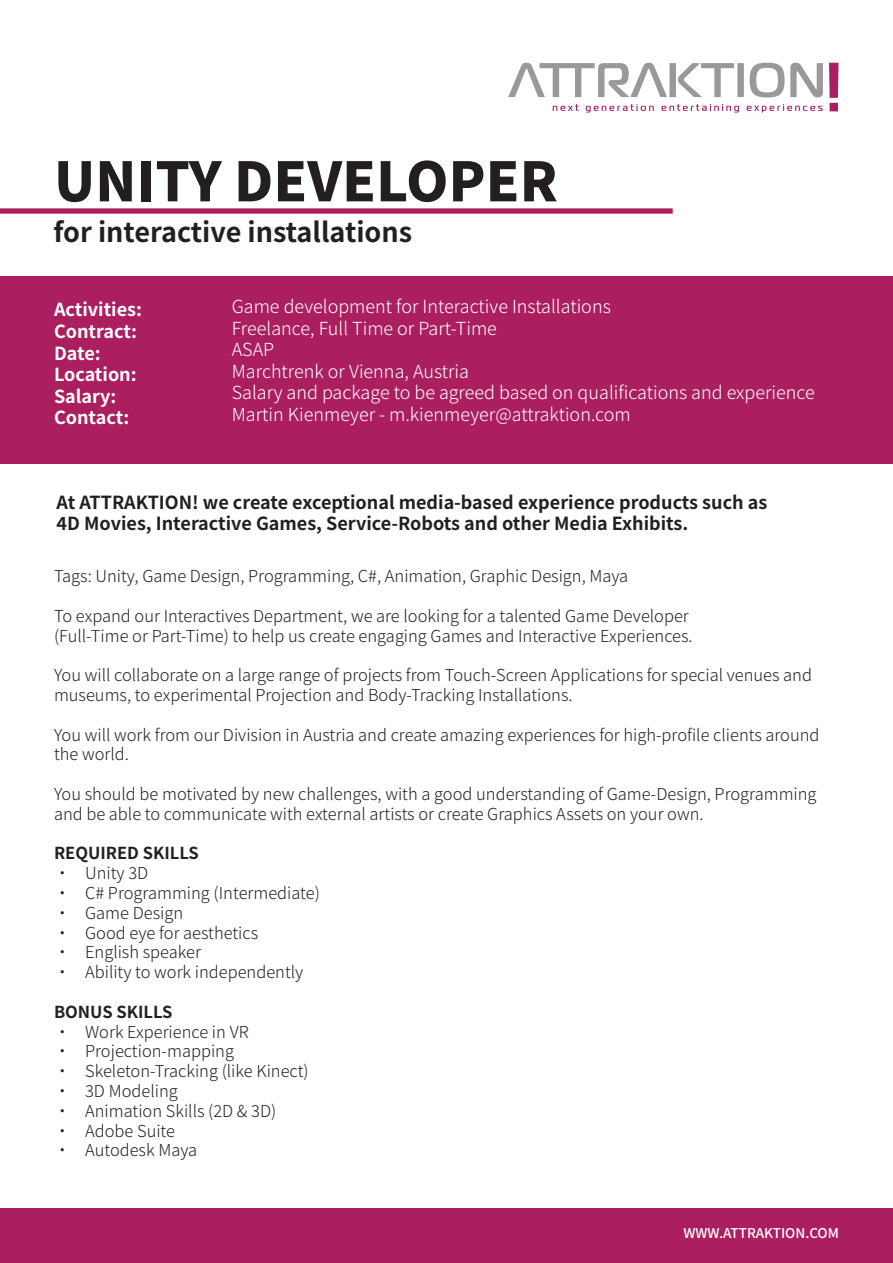
<style>
.page{position:relative;width:893px;height:1263px;background:#fff}
.page>*{position:absolute;margin:0;border:0;box-sizing:border-box;transform-origin:0 0}
.t1{font:900 54px "Noto Sans SC";color:#231f20}
.t2{font:700 27px "Noto Sans SC";color:#231f20}
.t3{font:300 18px "Noto Sans SC";color:#fff}
.t4{font:700 18px/21.6px "Noto Sans SC";color:#231f20}
.t5{font:700 18px "Noto Sans SC";color:#fff}
.t6{font:300 16.5px/19.8px "Noto Sans SC";color:#231f20}
.t7{font:700 16.5px "Noto Sans SC";color:#231f20}
.t8{font:500 13.5px "Noto Sans SC";color:#fff}
</style>
<div class="page">
<div style="left:0;top:276px;width:893px;height:187px;background:#ab1f61"></div>
<div style="left:0;top:1209px;width:893px;height:54px;background:#ab1f61"></div>
<svg style="left:0;top:208px;width:673px;height:6px;background:#b43872"></svg>
<svg style="left:829px;top:63px;width:9px;height:48px"></svg>
<svg style="left:553px;top:104px;width:270px;height:9px"></svg>
<svg style="left:508px;top:63px;width:315px;height:34px"></svg>
<p class="t1" style="left:54px;top:151px;width:505px">UNITY DEVELOPER</p>
<p class="t2" style="left:54px;top:217px;width:360px">for interactive installations</p>
<p class="t5" style="left:54px;top:300px;width:89px">Activities:</p>
<p class="t5" style="left:54px;top:321px;width:84px">Contract:</p>
<p class="t5" style="left:54px;top:343px;width:48px">Date:</p>
<p class="t5" style="left:54px;top:364px;width:84px">Location:</p>
<p class="t5" style="left:54px;top:386px;width:64px">Salary:</p>
<p class="t5" style="left:54px;top:408px;width:77px">Contact:</p>
<p class="t3" style="left:232px;top:296px;width:381px">Game development for Interactive Installations</p>
<p class="t3" style="left:232px;top:318px;width:267px">Freelance, Full Time or Part-Time</p>
<p class="t3" style="left:232px;top:339px;width:44px">ASAP</p>
<p class="t3" style="left:232px;top:361px;width:239px">Marchtrenk or Vienna, Austria</p>
<p class="t3" style="left:232px;top:383px;width:585px">Salary and package to be agreed based on qualifications and experience</p>
<p class="t3" style="left:232px;top:404px;width:401px">Martin Kienmeyer - m.kienmeyer@attraktion.com</p>
<p class="t4" style="left:57px;top:492px;width:712px">At ATTRAKTION! we create exceptional media-based experience products such as<br>4D Movies, Interactive Games, Service-Robots and other Media Exhibits.</p>
<p class="t6" style="left:54px;top:566px;width:576px">Tags: Unity, Game Design, Programming, C#, Animation, Graphic Design, Maya</p>
<p class="t6" style="left:54px;top:606px;width:636px">To expand our Interactives Department, we are looking for a talented Game Developer</p>
<p class="t6" style="left:54px;top:626px;width:640px">(Full-Time or Part-Time) to help us create engaging Games and Interactive Experiences.</p>
<p class="t6" style="left:54px;top:665px;width:760px">You will collaborate on a large range of projects from Touch-Screen Applications for special venues and museums, to experimental Projection and Body-Tracking Installations.</p>
<p class="t6" style="left:54px;top:725px;width:767px">You will work from our Division in Austria and create amazing experiences for high-profile clients around the world.</p>
<p class="t6" style="left:54px;top:784px;width:764px">You should be motivated by new challenges, with a good understanding of Game-Design, Programming and be able to communicate with external artists or create Graphics Assets on your own.</p>
<p class="t7" style="left:54px;top:844px;width:146px">REQUIRED SKILLS</p>
<p class="t6" style="left:54px;top:863px;width:96px">• Unity 3D</p>
<p class="t6" style="left:54px;top:883px;width:267px">• C# Programming (Intermediate)</p>
<p class="t6" style="left:54px;top:903px;width:131px">• Game Design</p>
<p class="t6" style="left:54px;top:923px;width:206px">• Good eye for aesthetics</p>
<p class="t6" style="left:54px;top:943px;width:149px">• English speaker</p>
<p class="t6" style="left:54px;top:962px;width:251px">• Ability to work independently</p>
<p class="t7" style="left:54px;top:1002px;width:120px">BONUS SKILLS</p>
<p class="t6" style="left:54px;top:1022px;width:196px">• Work Experience in VR</p>
<p class="t6" style="left:54px;top:1042px;width:181px">• Projection-mapping</p>
<p class="t6" style="left:54px;top:1061px;width:256px">• Skeleton-Tracking (like Kinect)</p>
<p class="t6" style="left:54px;top:1081px;width:125px">• 3D Modeling</p>
<p class="t6" style="left:54px;top:1101px;width:224px">• Animation Skills (2D &amp; 3D)</p>
<p class="t6" style="left:54px;top:1121px;width:123px">• Adobe Suite</p>
<p class="t6" style="left:54px;top:1141px;width:145px">• Autodesk Maya</p>
<p class="t8" style="left:683px;top:1225px;width:157px">WWW.ATTRAKTION.COM</p>
</div>
